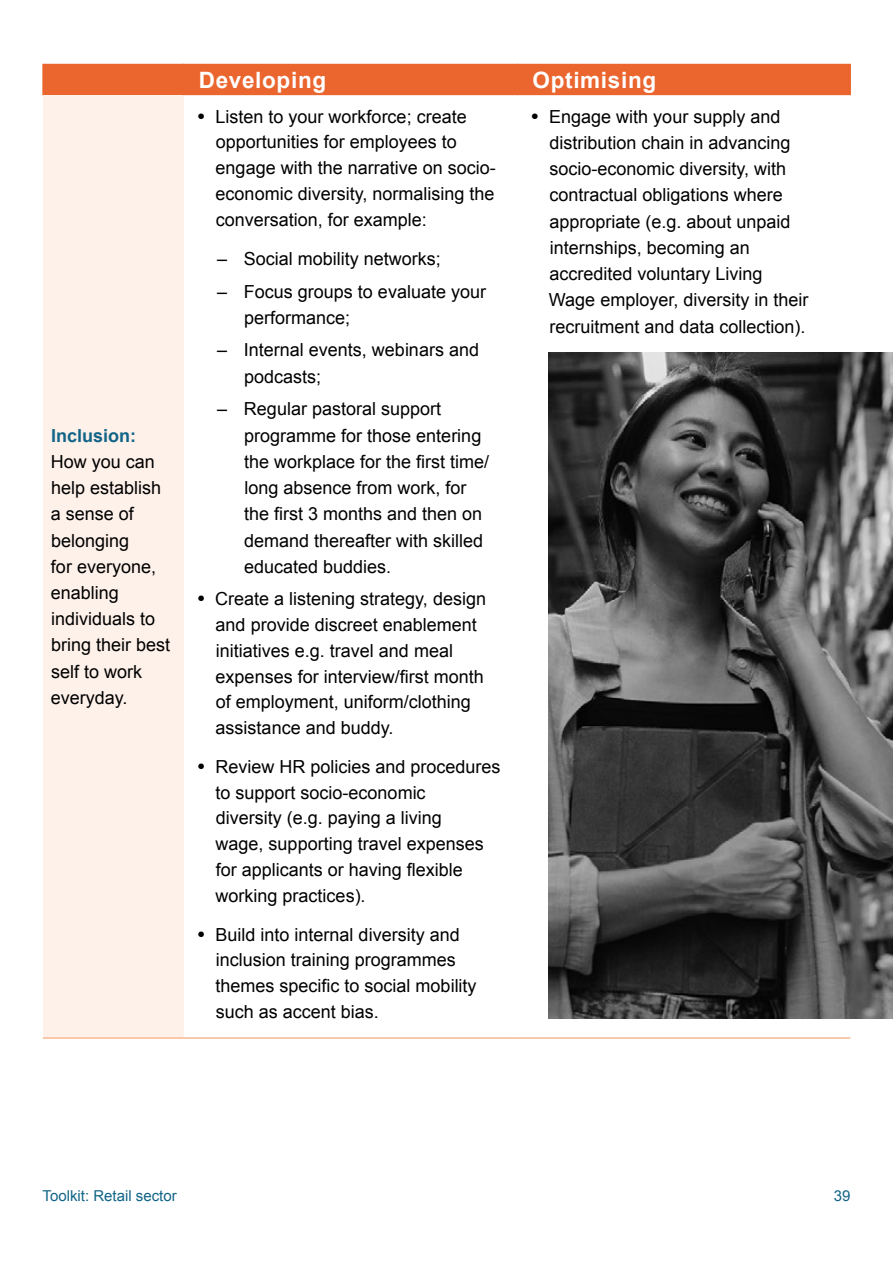
<style>
.page{position:relative;width:893px;height:1263px;background:#fff}
.page>*{position:absolute;margin:0;border:0;box-sizing:border-box;transform-origin:0 0}
.t1{font:700 22.5px "Arial";letter-spacing:.03em;color:#fff}
.t2{font:18px/26.2px "Arial";color:#000}
.t3{font:700 18px "Arial";color:#116487}
.t4{font:15px "Arial";color:#116487}
.s1{font-weight:700;font-size:19.5px}
</style>
<div class="page">
<div style="left:44px;top:64px;width:806px;height:31px;background:#eb652e"></div>
<div style="left:43px;top:95px;width:141px;height:943px;background:#fef1ea"></div>
<hr style="left:43px;top:1037px;width:141px;height:2px;background:#f7b893">
<hr style="left:184px;top:1037px;width:333px;height:2px;background:#f7b893">
<hr style="left:517px;top:1037px;width:333px;height:2px;background:#f7b893">
<hr style="left:43px;top:64px;width:1px;height:31px;background:#eb652e">
<hr style="left:850px;top:64px;width:1px;height:31px;background:#eb652e">
<hr style="left:183px;top:64px;width:1px;height:31px;background:#eb652e">
<hr style="left:517px;top:64px;width:1px;height:31px;background:#eb652e">
<img style="left:548px;top:353px;width:345px;height:666px">
<p class="t3" style="left:51px;top:423px;width:87px">Inclusion:</p>
<p class="t2" style="left:51px;top:448px;width:121px">How you can help establish a sense of belonging<br>for everyone, enabling individuals to bring their best self to work everyday.</p>
<p class="t1" style="left:199px;top:65px;width:129px">Developing</p>
<p class="t1" style="left:533px;top:65px;width:125px">Optimising</p>
<p class="t2" style="left:216px;top:103px;width:282px;line-height:25.8px;text-indent:-18px"><span class="s1">•</span> Listen to your workforce; create opportunities for employees to engage with the narrative on socio&shy;economic diversity, normalising the conversation, for example:</p>
<p class="t2" style="left:217px;top:246px;width:225px">– Social mobility networks;</p>
<p class="t2" style="left:244px;top:278px;width:243px;text-indent:-27px">– Focus groups to evaluate your performance;</p>
<p class="t2" style="left:244px;top:337px;width:236px;text-indent:-27px">– Internal events, webinars and podcasts;</p>
<p class="t2" style="left:244px;top:396px;width:247px;text-indent:-27px">– Regular pastoral support programme for those entering the workplace for the first time/ long absence from work, for the first 3 months and then on demand thereafter with skilled educated buddies.</p>
<p class="t2" style="left:216px;top:586px;width:272px;line-height:25.8px;text-indent:-18px"><span class="s1">•</span> Create a listening strategy, design and provide discreet enablement initiatives e.g. travel and meal expenses for interview/first month of employment, uniform/clothing assistance and buddy.</p>
<p class="t2" style="left:216px;top:754px;width:287px;line-height:25.8px;text-indent:-18px"><span class="s1">•</span> Review HR policies and procedures to support socio-economic<br>diversity (e.g. paying a living<br>wage, supporting travel expenses for applicants or having flexible working practices).</p>
<p class="t2" style="left:216px;top:921px;width:263px;line-height:25.8px;text-indent:-18px"><span class="s1">•</span> Build into internal diversity and inclusion training programmes themes specific to social mobility such as accent bias.</p>
<p class="t2" style="left:549px;top:103px;width:261px;text-indent:-17px"><span class="s1">•</span> Engage with your supply and distribution chain in advancing socio-economic diversity, with contractual obligations where appropriate (e.g. about unpaid internships, becoming an accredited voluntary Living<br>Wage employer, diversity in their recruitment and data collection).</p>
<p class="t4" style="left:43px;top:1186px;width:136px">Toolkit: Retail sector</p>
<p class="t4" style="left:834px;top:1186px;width:18px">39</p>
</div>
